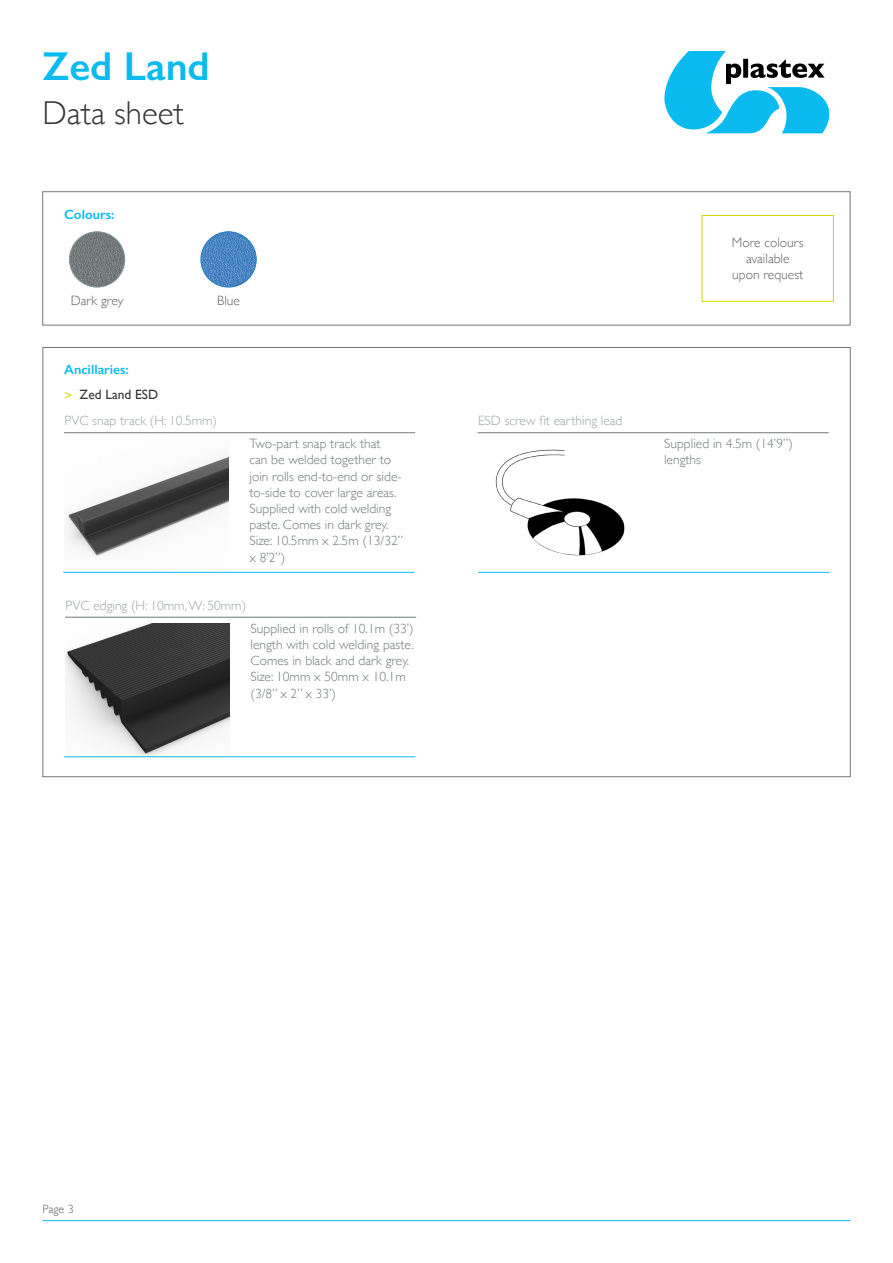
<style>
.page{position:relative;width:893px;height:1263px;background:#fff}
.page>*{position:absolute;margin:0;border:0;box-sizing:border-box;transform-origin:0 0}
.t1{font:600 40.5px "Gill Sans";color:#0bbbef}
.t2{font:300 33px "Gill Sans";color:#353436}
.t3{font:300 13.5px/16.2px "Gill Sans";color:#72787a}
.t4{font:300 13.5px "Gill Sans";color:#9ea3a6}
.t5{font:300 13.5px/16.2px "Gill Sans";color:#656062;text-align:center}
.t6{font:600 13.5px/24.2px "Gill Sans";color:#0bbbef}
.t7{font:300 12px "Gill Sans";color:#656062}
.s1{font-weight:400;color:#d3d800}
.s2{font-weight:400;color:#353436}
</style>
<div class="page">
<svg style="left:664px;top:51px;width:165px;height:82px"></svg>
<hr style="left:43px;top:1220px;width:807px;height:1px;background:#0bbbef">
<div style="left:43px;top:191px;width:807px;height:134px;border:1px solid #72787a"></div>
<img style="left:69px;top:232px;width:56px;height:55px;border-radius:28px">
<div style="left:69px;top:232px;width:56px;height:55px;border:1px solid #83989d;border-radius:50%"></div>
<div style="left:702px;top:215px;width:132px;height:87px;border:1px solid #d3d800"></div>
<hr style="left:64px;top:432px;width:351px;height:1px;background:#72787a">
<img style="left:65px;top:457px;width:163px;height:115px">
<hr style="left:63px;top:572px;width:351px;height:1px;background:#0bbbef">
<hr style="left:478px;top:432px;width:351px;height:1px;background:#72787a">
<img style="left:478px;top:449px;width:165px;height:123px">
<hr style="left:478px;top:572px;width:351px;height:1px;background:#0bbbef">
<img style="left:201px;top:232px;width:55px;height:55px;border-radius:28px">
<div style="left:201px;top:232px;width:55px;height:55px;border:1px solid #2880c3;border-radius:50%"></div>
<hr style="left:65px;top:617px;width:351px;height:1px;background:#72787a">
<img style="left:66px;top:623px;width:163px;height:133px">
<hr style="left:64px;top:756px;width:351px;height:1px;background:#0bbbef">
<h1 class="t1" style="left:43px;top:42px;width:169px">Zed Land</h1>
<h2 class="t2" style="left:43px;top:87px;width:143px">Data sheet</h2>
<p class="t6" style="left:64px;top:202px;width:52px">Colours:</p>
<p class="t5" style="left:71px;top:292px;width:54px">Dark grey</p>
<p class="t5" style="left:217px;top:292px;width:24px">Blue</p>
<p class="t6" style="left:64px;top:358px;width:96px">Ancillaries:<br><span class="s1">&gt;</span> <span class="s2">Zed Land ESD</span></p>
<p class="t4" style="left:65px;top:410px;width:154px">PVC snap track (H: 10.5mm)</p>
<p class="t3" style="left:250px;top:435px;width:155px">Two-part snap track that<br>can be welded together to join rolls end-to-end or side&shy;to-side to cover large areas.<br>Supplied with cold welding paste. Comes in dark grey.<br>Size: 10.5mm x 2.5m (13/32” x 8’2”)</p>
<p class="t4" style="left:66px;top:594px;width:182px">PVC edging (H: 10mm, W: 50mm)</p>
<p class="t3" style="left:251px;top:619px;width:165px">Supplied in rolls of 10.1m (33’) length with cold welding paste.<br>Comes in black and dark grey.<br>Size: 10mm x 50mm x 10.1m (3/8” x 2” x 33’)</p>
<p class="t5" style="left:732px;top:234px;width:73px">More colours available upon request</p>
<p class="t4" style="left:478px;top:410px;width:146px">ESD screw fit earthing lead</p>
<p class="t3" style="left:664px;top:435px;width:130px">Supplied in 4.5m (14’9”) lengths</p>
<p class="t7" style="left:43px;top:1200px;width:33px">Page 3</p>
</div>
